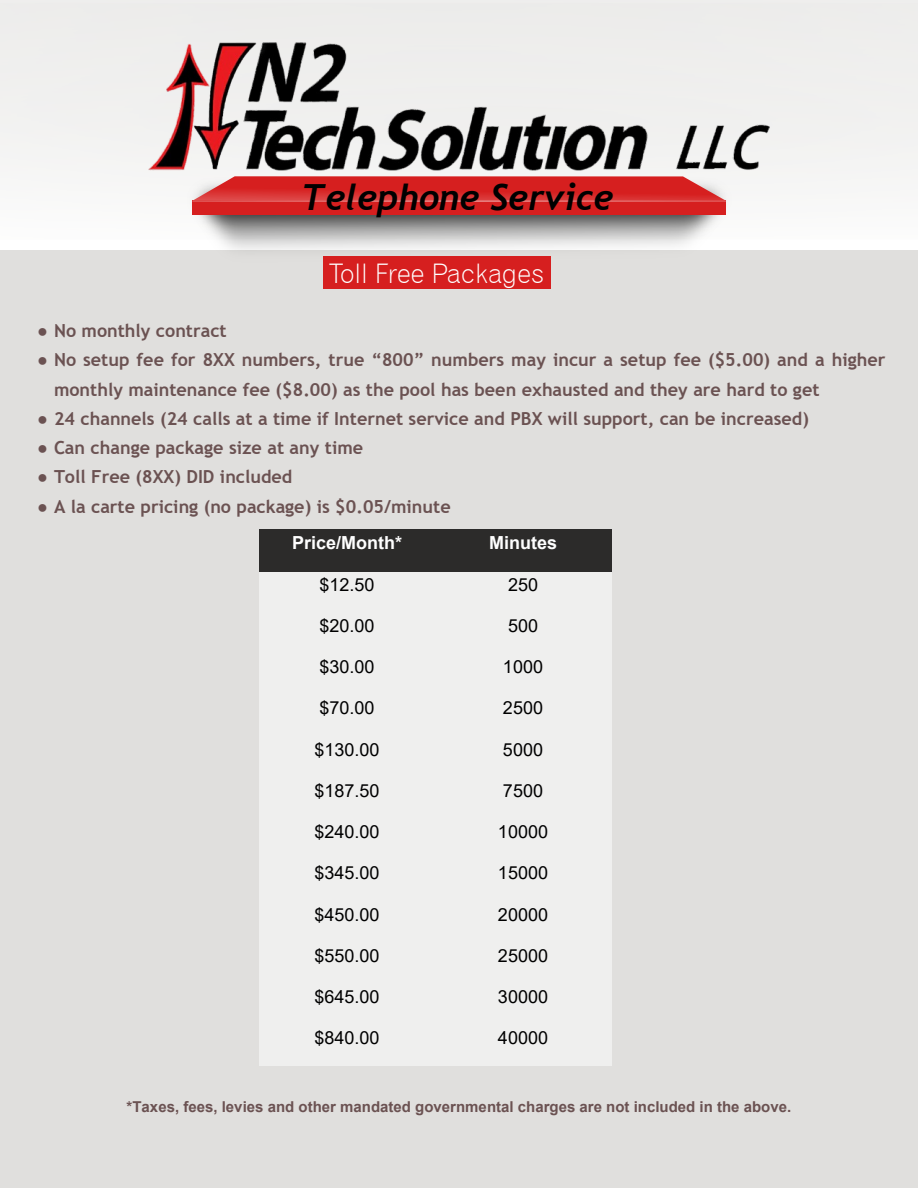
<style>
.page{position:relative;width:918px;height:1188px;background:#fff}
.page>*{position:absolute;margin:0;border:0;box-sizing:border-box;transform-origin:0 0}
.t1{font:italic 700 36px "Trebuchet";color:#000}
.t2{font:27px "Gothic 720 BT Light B";color:#fff}
.t3{font:700 18px/29.2px "Trebuchet MS";color:#6b5252}
.t4{font:18px "Arial";color:#000}
.t5{font:700 18px "Arial";color:#fefefe}
.t6{font:700 15px "Arial";color:#6b5252}
.s1{font-family:"Times New Roman"}
</style>
<div class="page">
<div style="left:0;top:251px;width:918px;height:937px;background:#e0dfdd"></div>
<img style="left:185px;top:248px;width:548px;height:9px">
<img style="left:182px;top:175px;width:555px;height:73px">
<svg style="left:193px;top:176px;width:533px;height:24px;background:#d93939"></svg>
<div style="left:193px;top:201px;width:533px;height:14px;background:#d61f1f"></div>
<img style="left:192px;top:200px;width:534px;height:2px">
<img style="left:149px;top:43px;width:620px;height:127px">
<div style="left:323px;top:257px;width:221px;height:32px;background:#d61f1f"></div>
<div style="left:544px;top:257px;width:7px;height:32px;background:#d61f1f"></div>
<div style="left:259px;top:530px;width:176px;height:41px;background:#2c2b2a"></div>
<div style="left:435px;top:530px;width:176px;height:41px;background:#2c2b2a"></div>
<div style="left:259px;top:571px;width:176px;height:41px;background:#efefee"></div>
<div style="left:435px;top:571px;width:176px;height:41px;background:#efefee"></div>
<div style="left:259px;top:612px;width:176px;height:42px;background:#efefee"></div>
<div style="left:435px;top:612px;width:176px;height:42px;background:#efefee"></div>
<div style="left:259px;top:654px;width:176px;height:41px;background:#efefee"></div>
<div style="left:435px;top:654px;width:176px;height:41px;background:#efefee"></div>
<div style="left:259px;top:695px;width:176px;height:41px;background:#efefee"></div>
<div style="left:435px;top:695px;width:176px;height:41px;background:#efefee"></div>
<div style="left:259px;top:736px;width:176px;height:41px;background:#efefee"></div>
<div style="left:435px;top:736px;width:176px;height:41px;background:#efefee"></div>
<div style="left:259px;top:777px;width:176px;height:42px;background:#efefee"></div>
<div style="left:435px;top:777px;width:176px;height:42px;background:#efefee"></div>
<div style="left:259px;top:819px;width:176px;height:41px;background:#efefee"></div>
<div style="left:435px;top:819px;width:176px;height:41px;background:#efefee"></div>
<div style="left:259px;top:860px;width:176px;height:41px;background:#efefee"></div>
<div style="left:435px;top:860px;width:176px;height:41px;background:#efefee"></div>
<div style="left:259px;top:901px;width:176px;height:41px;background:#efefee"></div>
<div style="left:435px;top:901px;width:176px;height:41px;background:#efefee"></div>
<div style="left:259px;top:942px;width:176px;height:42px;background:#efefee"></div>
<div style="left:435px;top:942px;width:176px;height:42px;background:#efefee"></div>
<div style="left:259px;top:984px;width:176px;height:41px;background:#efefee"></div>
<div style="left:435px;top:984px;width:176px;height:41px;background:#efefee"></div>
<div style="left:259px;top:1025px;width:176px;height:41px;background:#efefee"></div>
<div style="left:435px;top:1025px;width:176px;height:41px;background:#efefee"></div>
<hr style="left:259px;top:529px;width:176px;height:2px;background:#2c2b2a">
<hr style="left:435px;top:529px;width:176px;height:2px;background:#2c2b2a">
<hr style="left:259px;top:570px;width:176px;height:2px;background:#2c2b2a">
<hr style="left:435px;top:570px;width:176px;height:2px;background:#2c2b2a">
<h1 class="t1" style="left:301px;top:184px;width:314px">Telephone Service</h1>
<h2 class="t2" style="left:330px;top:262px;width:216px">Toll Free Packages</h2>
<p class="t3" style="left:37px;top:318px;width:191px"><span class="s1">●</span> No monthly contract</p>
<p class="t3" style="left:54px;top:347px;width:833px;text-indent:-17px"><span class="s1">●</span> No setup fee for 8XX numbers, true “800” numbers may incur a setup fee ($5.00) and a higher monthly maintenance fee ($8.00) as the pool has been exhausted and they are hard to get</p>
<p class="t3" style="left:37px;top:405px;width:773px"><span class="s1">●</span> 24 channels (24 calls at a time if Internet service and PBX will support, can be increased)</p>
<p class="t3" style="left:37px;top:435px;width:328px"><span class="s1">●</span> Can change package size at any time</p>
<p class="t3" style="left:37px;top:464px;width:257px"><span class="s1">●</span> Toll Free (8XX) DID included</p>
<p class="t3" style="left:37px;top:493px;width:415px"><span class="s1">●</span> A la carte pricing (no package) is $0.05/minute</p>
<p class="t5" style="left:292px;top:536px;width:112px">Price/Month*</p>
<p class="t5" style="left:489px;top:536px;width:69px">Minutes</p>
<p class="t4" style="left:319px;top:578px;width:57px">$12.50</p>
<p class="t4" style="left:508px;top:578px;width:32px">250</p>
<p class="t4" style="left:319px;top:619px;width:57px">$20.00</p>
<p class="t4" style="left:508px;top:619px;width:32px">500</p>
<p class="t4" style="left:319px;top:660px;width:57px">$30.00</p>
<p class="t4" style="left:503px;top:660px;width:42px">1000</p>
<p class="t4" style="left:319px;top:701px;width:57px">$70.00</p>
<p class="t4" style="left:503px;top:701px;width:42px">2500</p>
<p class="t4" style="left:314px;top:743px;width:67px">$130.00</p>
<p class="t4" style="left:503px;top:743px;width:42px">5000</p>
<p class="t4" style="left:314px;top:784px;width:67px">$187.50</p>
<p class="t4" style="left:503px;top:784px;width:42px">7500</p>
<p class="t4" style="left:314px;top:825px;width:67px">$240.00</p>
<p class="t4" style="left:498px;top:825px;width:52px">10000</p>
<p class="t4" style="left:314px;top:866px;width:67px">$345.00</p>
<p class="t4" style="left:498px;top:866px;width:52px">15000</p>
<p class="t4" style="left:314px;top:907px;width:67px">$450.00</p>
<p class="t4" style="left:498px;top:907px;width:52px">20000</p>
<p class="t4" style="left:314px;top:949px;width:67px">$550.00</p>
<p class="t4" style="left:498px;top:949px;width:52px">25000</p>
<p class="t4" style="left:314px;top:990px;width:67px">$645.00</p>
<p class="t4" style="left:498px;top:990px;width:52px">30000</p>
<p class="t4" style="left:314px;top:1031px;width:67px">$840.00</p>
<p class="t4" style="left:498px;top:1031px;width:52px">40000</p>
<p class="t6" style="left:127px;top:1101px;width:666px">*Taxes, fees, levies and other mandated governmental charges are not included in the above.</p>
</div>
